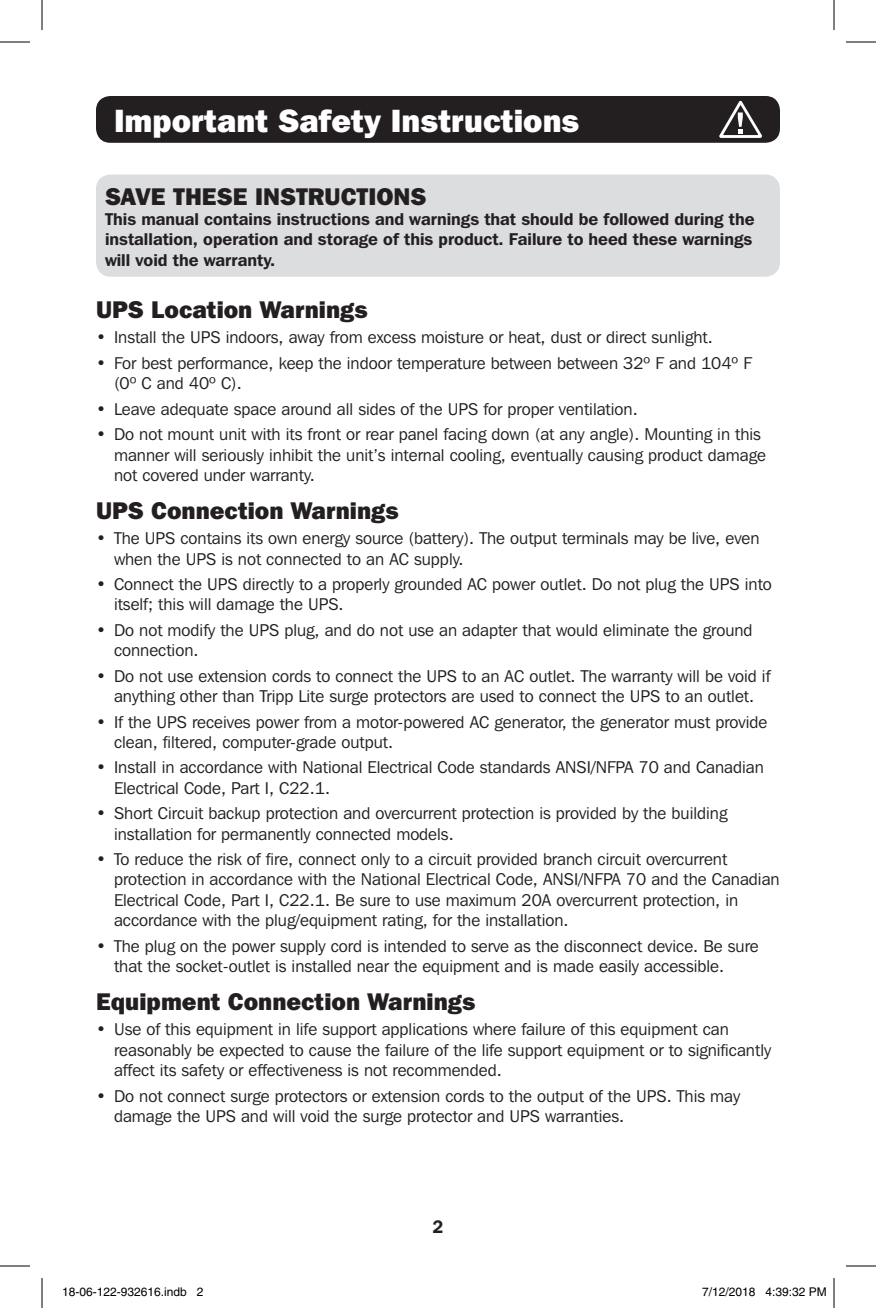
<style>
.page{position:relative;width:876px;height:1308px;background:#fff}
.page>*{position:absolute;margin:0;border:0;box-sizing:border-box;transform-origin:0 0}
.t1{font:800 32px "Franklin Gothic IT Cby BT";color:#fff}
.t2{font:800 24px "Franklin Gothic IT Cby BT";color:#231f20}
.t3{font:600 18px "Franklin Gothic IT Cby BT";color:#231f20}
.t4{font:17px/20.4px "Franklin Gothic IT Cby BT";color:#231f20}
.t5{font:600 17px/20.4px "Franklin Gothic IT Cby BT";color:#231f20}
.t6{font:12px "Helvetica";color:#000}
</style>
<div class="page">
<div style="left:96px;top:96px;width:684px;height:47px;background:#231f20;border-radius:14px"></div>
<svg style="left:719px;top:101px;width:43px;height:37px"></svg>
<div style="left:96px;top:174px;width:684px;height:103px;background:#dcdddf;border-radius:15px"></div>
<hr style="left:0;top:42px;width:30px;height:1px;background:#000">
<hr style="left:846px;top:42px;width:30px;height:1px;background:#000">
<hr style="left:0;top:1266px;width:30px;height:1px;background:#000">
<hr style="left:846px;top:1266px;width:30px;height:1px;background:#000">
<hr style="left:42px;top:0;width:1px;height:30px;background:#000">
<hr style="left:42px;top:1278px;width:1px;height:30px;background:#000">
<hr style="left:834px;top:0;width:1px;height:30px;background:#000">
<hr style="left:834px;top:1278px;width:1px;height:30px;background:#000">
<p class="t1" style="left:114px;top:101px;width:467px">Important Safety Instructions</p>
<p class="t2" style="left:105px;top:181px;width:323px">SAVE THESE INSTRUCTIONS</p>
<p class="t5" style="left:105px;top:209px;width:651px">This manual contains instructions and warnings that should be followed during the installation, operation and storage of this product. Failure to heed these warnings will void the warranty.</p>
<p class="t2" style="left:96px;top:294px;width:273px">UPS Location Warnings</p>
<p class="t4" style="left:96px;top:327px;width:618px">• Install the UPS indoors, away from excess moisture or heat, dust or direct sunlight.</p>
<p class="t4" style="left:114px;top:353px;width:639px;text-indent:-18px">• For best performance, keep the indoor temperature between between 32º F and 104º F (0º C and 40º C).</p>
<p class="t4" style="left:96px;top:398px;width:543px">• Leave adequate space around all sides of the UPS for proper ventilation.</p>
<p class="t4" style="left:114px;top:424px;width:653px;text-indent:-18px">• Do not mount unit with its front or rear panel facing down (at any angle). Mounting in this manner will seriously inhibit the unit’s internal cooling, eventually causing product damage not covered under warranty.</p>
<p class="t2" style="left:96px;top:495px;width:305px">UPS Connection Warnings</p>
<p class="t4" style="left:114px;top:528px;width:647px;text-indent:-18px">• The UPS contains its own energy source (battery). The output terminals may be live, even when the UPS is not connected to an AC supply.</p>
<p class="t4" style="left:114px;top:574px;width:659px;text-indent:-18px">• Connect the UPS directly to a properly grounded AC power outlet. Do not plug the UPS into itself; this will damage the UPS.</p>
<p class="t4" style="left:114px;top:620px;width:640px;text-indent:-18px">• Do not modify the UPS plug, and do not use an adapter that would eliminate the ground connection.</p>
<p class="t4" style="left:96px;top:665px;width:676px;text-align:center">• Do not use extension cords to connect the UPS to an AC outlet. The warranty will be void if anything other than Tripp Lite surge protectors are used to connect the UPS to an outlet.</p>
<p class="t4" style="left:114px;top:711px;width:655px;text-indent:-18px">• If the UPS receives power from a motor-powered AC generator, the generator must provide clean, filtered, computer-grade output.</p>
<p class="t4" style="left:114px;top:757px;width:651px;text-indent:-18px">• Install in accordance with National Electrical Code standards ANSI/NFPA 70 and Canadian<br>Electrical Code, Part I, C22.1.</p>
<p class="t4" style="left:114px;top:803px;width:615px;text-indent:-18px">• Short Circuit backup protection and overcurrent protection is provided by the building installation for permanently connected models.</p>
<p class="t4" style="left:114px;top:849px;width:667px;text-indent:-18px">• To reduce the risk of fire, connect only to a circuit provided branch circuit overcurrent protection in accordance with the National Electrical Code, ANSI/NFPA 70 and the Canadian Electrical Code, Part I, C22.1. Be sure to use maximum 20A overcurrent protection, in accordance with the plug/equipment rating, for the installation.</p>
<p class="t4" style="left:114px;top:935px;width:646px;text-indent:-18px">• The plug on the power supply cord is intended to serve as the disconnect device. Be sure that the socket-outlet is installed near the equipment and is made easily accessible.</p>
<p class="t2" style="left:96px;top:986px;width:381px">Equipment Connection Warnings</p>
<p class="t4" style="left:114px;top:1019px;width:659px;text-indent:-18px">• Use of this equipment in life support applications where failure of this equipment can reasonably be expected to cause the failure of the life support equipment or to significantly affect its safety or effectiveness is not recommended.</p>
<p class="t4" style="left:114px;top:1085px;width:628px;text-indent:-18px">• Do not connect surge protectors or extension cords to the output of the UPS. This may damage the UPS and will void the surge protector and UPS warranties.</p>
<p class="t3" style="left:433px;top:1215px;width:12px">2</p>
<p class="t6" style="left:62px;top:1285px;width:143px">18-06-122-932616.indb 2</p>
<p class="t6" style="left:702px;top:1285px;width:126px">7/12/2018 4:39:32 PM</p>
</div>
